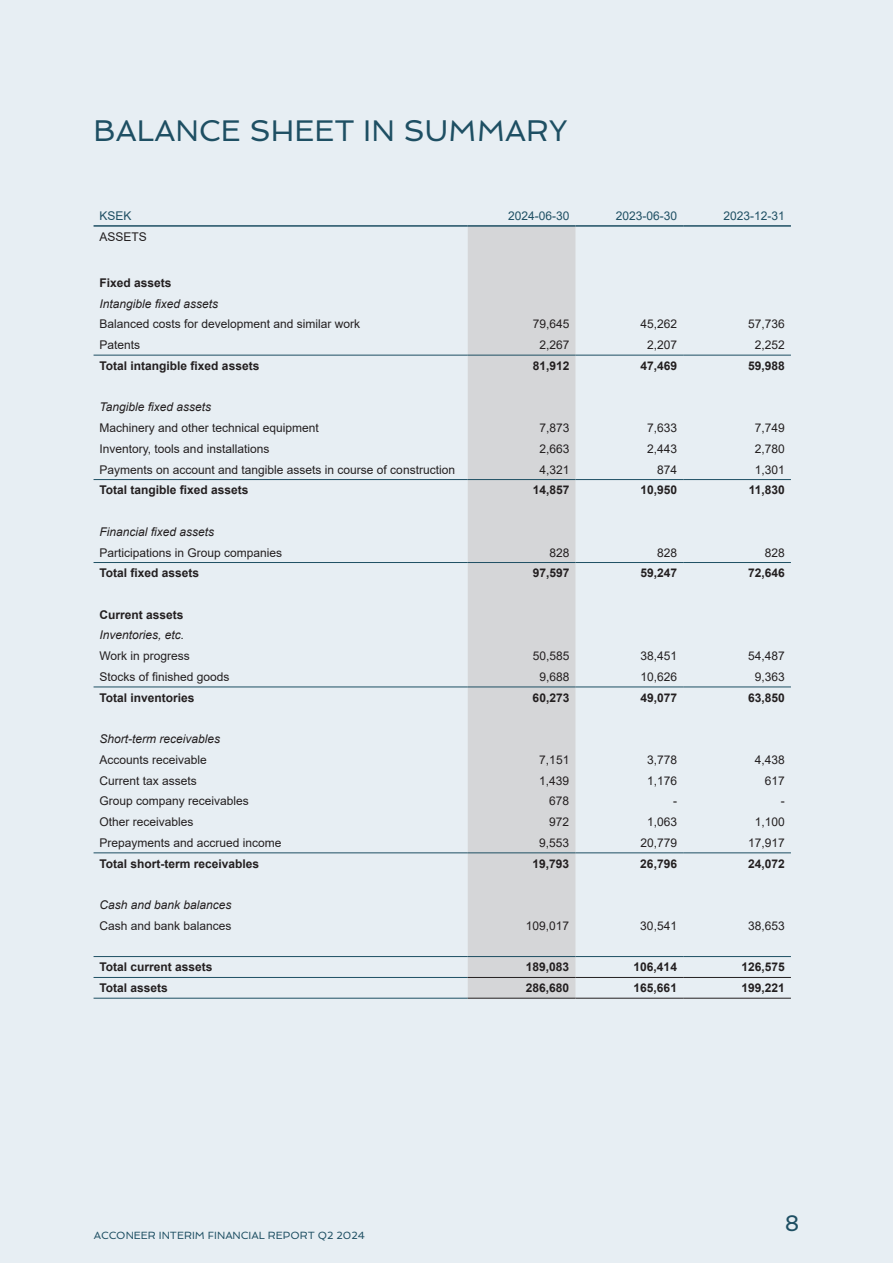
<style>
.page{position:relative;width:893px;height:1263px;background:#e7eef3}
.page>*{position:absolute;margin:0;border:0;box-sizing:border-box;transform-origin:0 0}
.t1{font:30px "Spinnaker";color:#1e4f63}
.t2{font:22.5px "Spinnaker";color:#1e4f63}
.t3{font:12px "Arial";color:#231f20}
.t4{font:700 12px "Arial";color:#231f20}
.t5{font:italic 12px "Arial";color:#231f20}
.t6{font:12px "Arial";color:#1e4f63}
.t7{font:10.5px "Spinnaker";color:#1e4f63}
</style>
<div class="page">
<div style="left:468px;top:227px;width:107px;height:771px;background:#d5d6d8"></div>
<hr style="left:94px;top:225px;width:374px;height:2px;background:#1e4f63">
<hr style="left:468px;top:225px;width:107px;height:2px;background:#1e4f63">
<hr style="left:575px;top:225px;width:108px;height:2px;background:#1e4f63">
<hr style="left:683px;top:225px;width:108px;height:2px;background:#1e4f63">
<hr style="left:94px;top:355px;width:374px;height:1px;background:#1e4f63">
<hr style="left:94px;top:562px;width:374px;height:1px;background:#1e4f63">
<hr style="left:94px;top:686px;width:374px;height:1px;background:#1e4f63">
<hr style="left:94px;top:852px;width:374px;height:1px;background:#1e4f63">
<hr style="left:468px;top:852px;width:107px;height:1px;background:#1e4f63">
<hr style="left:575px;top:852px;width:108px;height:1px;background:#1e4f63">
<hr style="left:683px;top:852px;width:108px;height:1px;background:#1e4f63">
<hr style="left:94px;top:956px;width:374px;height:1px;background:#1e4f63">
<hr style="left:468px;top:956px;width:107px;height:1px;background:#1e4f63">
<hr style="left:575px;top:956px;width:108px;height:1px;background:#1e4f63">
<hr style="left:683px;top:956px;width:108px;height:1px;background:#1e4f63">
<hr style="left:94px;top:479px;width:374px;height:1px;background:#1e4f63">
<hr style="left:468px;top:479px;width:107px;height:1px;background:#1e4f63">
<hr style="left:575px;top:479px;width:108px;height:1px;background:#1e4f63">
<hr style="left:683px;top:479px;width:108px;height:1px;background:#1e4f63">
<hr style="left:94px;top:977px;width:374px;height:1px;background:#1e4f63">
<hr style="left:468px;top:977px;width:107px;height:1px;background:#231f20">
<hr style="left:575px;top:977px;width:108px;height:1px;background:#231f20">
<hr style="left:683px;top:977px;width:108px;height:1px;background:#231f20">
<hr style="left:468px;top:686px;width:107px;height:1px;background:#1e4f63">
<hr style="left:575px;top:686px;width:108px;height:1px;background:#1e4f63">
<hr style="left:683px;top:686px;width:108px;height:1px;background:#1e4f63">
<hr style="left:468px;top:562px;width:107px;height:1px;background:#1e4f63">
<hr style="left:575px;top:562px;width:108px;height:1px;background:#1e4f63">
<hr style="left:683px;top:562px;width:108px;height:1px;background:#1e4f63">
<hr style="left:468px;top:355px;width:107px;height:1px;background:#1e4f63">
<hr style="left:575px;top:355px;width:108px;height:1px;background:#1e4f63">
<hr style="left:683px;top:355px;width:108px;height:1px;background:#1e4f63">
<hr style="left:468px;top:998px;width:107px;height:1px;background:#231f20">
<hr style="left:575px;top:998px;width:108px;height:1px;background:#231f20">
<hr style="left:683px;top:998px;width:108px;height:1px;background:#231f20">
<hr style="left:94px;top:998px;width:374px;height:1px;background:#1e4f63">
<h1 class="t1" style="left:94px;top:113px;width:476px">BALANCE SHEET IN SUMMARY</h1>
<p class="t6" style="left:100px;top:207px;width:34px">KSEK</p>
<p class="t6" style="left:508px;top:207px;width:63px">2024-06-30</p>
<p class="t6" style="left:616px;top:207px;width:63px">2023-06-30</p>
<p class="t6" style="left:723px;top:207px;width:63px">2023-12-31</p>
<p class="t3" style="left:100px;top:228px;width:49px">ASSETS</p>
<p class="t4" style="left:100px;top:274px;width:74px">Fixed assets</p>
<p class="t5" style="left:100px;top:296px;width:120px">Intangible fixed assets</p>
<p class="t3" style="left:100px;top:316px;width:262px">Balanced costs for development and similar work</p>
<p class="t3" style="left:533px;top:316px;width:38px">79,645</p>
<p class="t3" style="left:640px;top:316px;width:38px">45,262</p>
<p class="t3" style="left:748px;top:316px;width:38px">57,736</p>
<p class="t3" style="left:100px;top:337px;width:42px">Patents</p>
<p class="t3" style="left:539px;top:337px;width:32px">2,267</p>
<p class="t3" style="left:647px;top:337px;width:32px">2,207</p>
<p class="t3" style="left:755px;top:337px;width:32px">2,252</p>
<p class="t4" style="left:100px;top:357px;width:161px">Total intangible fixed assets</p>
<p class="t4" style="left:533px;top:357px;width:38px">81,912</p>
<p class="t4" style="left:640px;top:357px;width:38px">47,469</p>
<p class="t4" style="left:748px;top:357px;width:38px">59,988</p>
<p class="t5" style="left:99px;top:399px;width:113px">Tangible fixed assets</p>
<p class="t3" style="left:99px;top:420px;width:221px">Machinery and other technical equipment</p>
<p class="t3" style="left:539px;top:420px;width:32px">7,873</p>
<p class="t3" style="left:647px;top:420px;width:32px">7,633</p>
<p class="t3" style="left:755px;top:420px;width:32px">7,749</p>
<p class="t3" style="left:99px;top:440px;width:171px">Inventory, tools and installations</p>
<p class="t3" style="left:539px;top:440px;width:32px">2,663</p>
<p class="t3" style="left:647px;top:440px;width:32px">2,443</p>
<p class="t3" style="left:755px;top:440px;width:32px">2,780</p>
<p class="t3" style="left:99px;top:461px;width:357px">Payments on account and tangible assets in course of construction</p>
<p class="t3" style="left:539px;top:461px;width:32px">4,321</p>
<p class="t3" style="left:657px;top:461px;width:22px">874</p>
<p class="t3" style="left:755px;top:461px;width:32px">1,301</p>
<p class="t4" style="left:99px;top:482px;width:151px">Total tangible fixed assets</p>
<p class="t4" style="left:533px;top:482px;width:38px">14,857</p>
<p class="t4" style="left:640px;top:482px;width:38px">10,950</p>
<p class="t4" style="left:749px;top:482px;width:38px">11,830</p>
<p class="t5" style="left:99px;top:524px;width:116px">Financial fixed assets</p>
<p class="t3" style="left:99px;top:544px;width:184px">Participations in Group companies</p>
<p class="t3" style="left:549px;top:544px;width:22px">828</p>
<p class="t3" style="left:657px;top:544px;width:22px">828</p>
<p class="t3" style="left:765px;top:544px;width:22px">828</p>
<p class="t4" style="left:99px;top:565px;width:101px">Total fixed assets</p>
<p class="t4" style="left:533px;top:565px;width:38px">97,597</p>
<p class="t4" style="left:640px;top:565px;width:38px">59,247</p>
<p class="t4" style="left:748px;top:565px;width:38px">72,646</p>
<p class="t4" style="left:99px;top:606px;width:86px">Current assets</p>
<p class="t5" style="left:99px;top:627px;width:86px">Inventories, etc.</p>
<p class="t3" style="left:99px;top:648px;width:92px">Work in progress</p>
<p class="t3" style="left:533px;top:648px;width:38px">50,585</p>
<p class="t3" style="left:640px;top:648px;width:38px">38,451</p>
<p class="t3" style="left:748px;top:648px;width:38px">54,487</p>
<p class="t3" style="left:99px;top:668px;width:132px">Stocks of finished goods</p>
<p class="t3" style="left:539px;top:668px;width:32px">9,688</p>
<p class="t3" style="left:640px;top:668px;width:38px">10,626</p>
<p class="t3" style="left:755px;top:668px;width:32px">9,363</p>
<p class="t4" style="left:99px;top:689px;width:97px">Total inventories</p>
<p class="t4" style="left:533px;top:689px;width:38px">60,273</p>
<p class="t4" style="left:640px;top:689px;width:38px">49,077</p>
<p class="t4" style="left:748px;top:689px;width:38px">63,850</p>
<p class="t5" style="left:99px;top:731px;width:122px">Short-term receivables</p>
<p class="t3" style="left:99px;top:751px;width:109px">Accounts receivable</p>
<p class="t3" style="left:539px;top:751px;width:32px">7,151</p>
<p class="t3" style="left:647px;top:751px;width:32px">3,778</p>
<p class="t3" style="left:755px;top:751px;width:32px">4,438</p>
<p class="t3" style="left:99px;top:772px;width:99px">Current tax assets</p>
<p class="t3" style="left:539px;top:772px;width:32px">1,439</p>
<p class="t3" style="left:647px;top:772px;width:32px">1,176</p>
<p class="t3" style="left:765px;top:772px;width:22px">617</p>
<p class="t3" style="left:99px;top:793px;width:151px">Group company receivables</p>
<p class="t3" style="left:549px;top:793px;width:22px">678</p>
<p class="t3" style="left:673px;top:793px;width:5px">-</p>
<p class="t3" style="left:781px;top:793px;width:5px">-</p>
<p class="t3" style="left:99px;top:814px;width:96px">Other receivables</p>
<p class="t3" style="left:549px;top:814px;width:22px">972</p>
<p class="t3" style="left:647px;top:814px;width:32px">1,063</p>
<p class="t3" style="left:755px;top:814px;width:32px">1,100</p>
<p class="t3" style="left:99px;top:834px;width:184px">Prepayments and accrued income</p>
<p class="t3" style="left:539px;top:834px;width:32px">9,553</p>
<p class="t3" style="left:640px;top:834px;width:38px">20,779</p>
<p class="t3" style="left:748px;top:834px;width:38px">17,917</p>
<p class="t4" style="left:99px;top:855px;width:161px">Total short-term receivables</p>
<p class="t4" style="left:533px;top:855px;width:38px">19,793</p>
<p class="t4" style="left:640px;top:855px;width:38px">26,796</p>
<p class="t4" style="left:748px;top:855px;width:38px">24,072</p>
<p class="t5" style="left:99px;top:897px;width:134px">Cash and bank balances</p>
<p class="t3" style="left:99px;top:917px;width:134px">Cash and bank balances</p>
<p class="t3" style="left:526px;top:917px;width:45px">109,017</p>
<p class="t3" style="left:640px;top:917px;width:38px">30,541</p>
<p class="t3" style="left:748px;top:917px;width:38px">38,653</p>
<p class="t4" style="left:99px;top:959px;width:115px">Total current assets</p>
<p class="t4" style="left:526px;top:959px;width:45px">189,083</p>
<p class="t4" style="left:634px;top:959px;width:45px">106,414</p>
<p class="t4" style="left:741px;top:959px;width:45px">126,575</p>
<p class="t4" style="left:99px;top:979px;width:70px">Total assets</p>
<p class="t4" style="left:526px;top:979px;width:45px">286,680</p>
<p class="t4" style="left:634px;top:979px;width:45px">165,661</p>
<p class="t4" style="left:741px;top:979px;width:45px">199,221</p>
<p class="t7" style="left:94px;top:1229px;width:273px">ACCONEER INTERIM FINANCIAL REPORT Q2 2024</p>
<h2 class="t2" style="left:785px;top:1209px;width:16px">8</h2>
</div>
